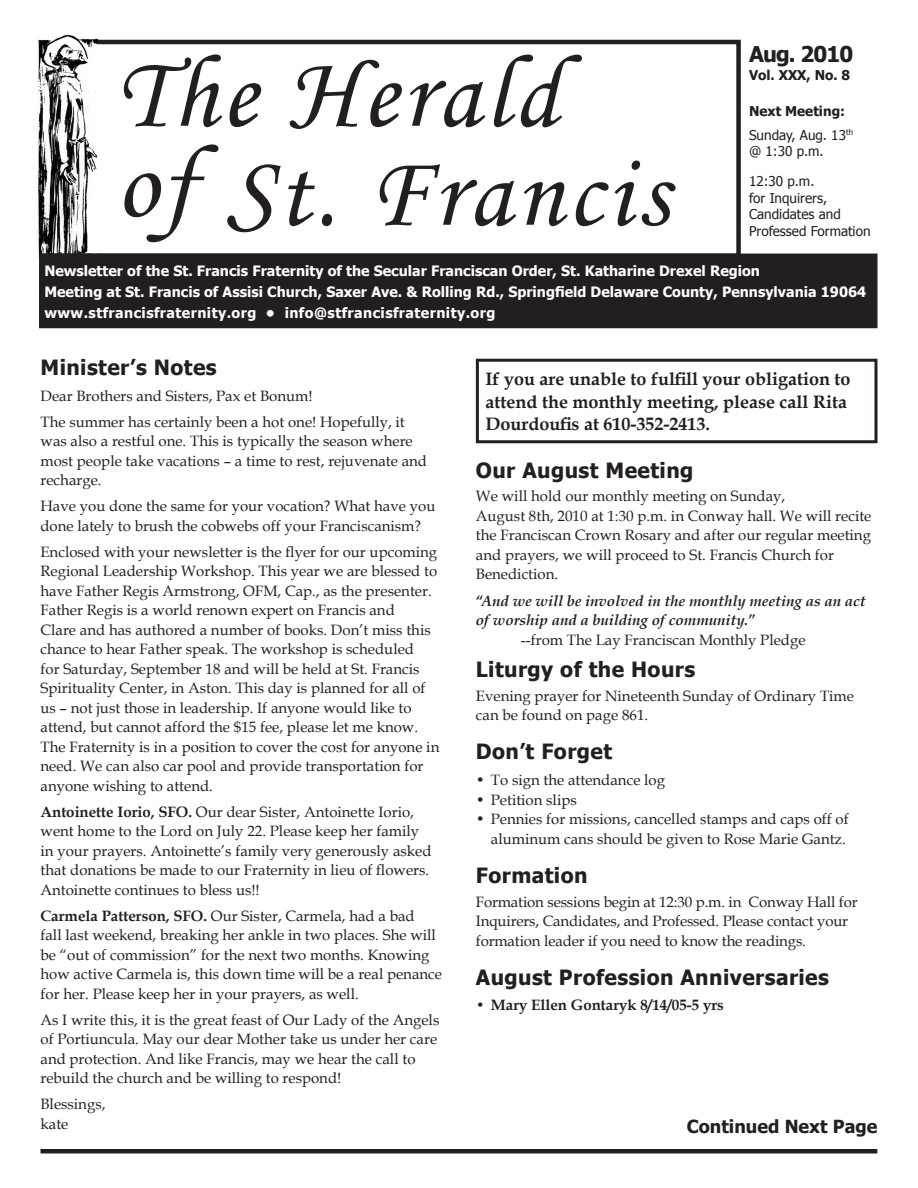
<style>
.page{position:relative;width:918px;height:1188px;background:#fff}
.page>*{position:absolute;margin:0;border:0;box-sizing:border-box;transform-origin:0 0}
.t1{font:103.5px/99px "Monotype Corsiva";letter-spacing:.04em;color:#231f20}
.t2{font:700 21.75px "Tahoma";letter-spacing:-.04em;color:#231f20}
.Article_Title{font:700 21px "Tahoma";letter-spacing:.02em;color:#231f20}
.Text{font:700 18px/22.5px "Book Antiqua";color:#231f20}
.t3{font:700 18px "Tahoma";color:#231f20}
.Text-2{font:15px/19.5px "Book Antiqua";color:#231f20}
.Text_after_header{font:15px/19.5px "Book Antiqua";color:#231f20}
.Bullets{font:15px/19.5px "Book Antiqua";color:#231f20;text-align:right}
.Text-3{font:italic 700 15px "Book Antiqua";color:#231f20}
.Bullets-2{font:700 15px "Book Antiqua";color:#231f20}
.t4{font:700 14.25px/21px "Tahoma";color:#fff}
.t5{font:700 14.25px "Tahoma";letter-spacing:.03em;color:#fff}
.t6{font:13.5px/16.5px "Tahoma";color:#231f20}
.t7{font:700 13.5px "Tahoma";color:#231f20}
.s1{font-weight:700}
.s2{font-style:normal}
</style>
<div class="page">
<div style="left:39px;top:40px;width:702px;height:218px;border:4px solid #231f20"></div>
<img style="left:38px;top:34px;width:60px;height:224px">
<div style="left:40px;top:254px;width:837px;height:73px;background:#231f20"></div>
<div style="left:39px;top:254px;width:839px;height:74px;border:2px solid #231f20"></div>
<div style="left:40px;top:1149px;width:837px;height:5px;background:#231f20"></div>
<div style="left:476px;top:359px;width:402px;height:84px;border:3px solid #231f20"></div>
<p class="t2" style="left:749px;top:38px;width:106px">Aug. 2010</p>
<p class="t7" style="left:749px;top:65px;width:103px">Vol. XXX, No. 8</p>
<p class="t7" style="left:749px;top:102px;width:97px">Next Meeting:</p>
<p class="t6" style="left:749px;top:126px;width:105px">Sunday, Aug. 13<sup>th </sup>@ 1:30 p.m.</p>
<p class="t6" style="left:749px;top:172px;width:123px">12:30 p.m.<br>for Inquirers,<br>Candidates and<br>Professed Formation</p>
<p class="t1" style="left:116px;top:45px;width:554px">The Herald<br>of St. Francis</p>
<p class="t4" style="left:44px;top:259px;width:823px">Newsletter of the St. Francis Fraternity of the Secular Franciscan Order, St. Katharine Drexel Region<br>Meeting at St. Francis of Assisi Church, Saxer Ave. &amp; Rolling Rd., Springfield Delaware County, Pennsylvania 19064</p>
<p class="t5" style="left:44px;top:302px;width:452px">www.stfrancisfraternity.org • info@stfrancisfraternity.org</p>
<p class="Article_Title" style="left:40px;top:352px;width:178px">Minister’s Notes</p>
<p class="Text-2" style="left:40px;top:386px;width:274px">Dear Brothers and Sisters, Pax et Bonum!</p>
<p class="Text-2" style="left:40px;top:412px;width:388px">The summer has certainly been a hot one! Hopefully, it was also a restful one. This is typically the season where most people take vacations – a time to rest, rejuvenate and recharge.</p>
<p class="Text-2" style="left:40px;top:496px;width:396px">Have you done the same for your vocation? What have you done lately to brush the cobwebs off your Franciscanism?</p>
<p class="Text-2" style="left:40px;top:542px;width:400px">Enclosed with your newsletter is the flyer for our upcoming Regional Leadership Workshop. This year we are blessed to have Father Regis Armstrong, OFM, Cap., as the presenter.<br>Father Regis is a world renown expert on Francis and<br>Clare and has authored a number of books. Don’t miss this chance to hear Father speak. The workshop is scheduled<br>for Saturday, September 18 and will be held at St. Francis Spirituality Center, in Aston. This day is planned for all of us – not just those in leadership. If anyone would like to attend, but cannot afford the $15 fee, please let me know.<br>The Fraternity is in a position to cover the cost for anyone in need. We can also car pool and provide transportation for anyone wishing to attend.</p>
<p class="Text-2" style="left:40px;top:801px;width:393px"><span class="s1">Antoinette Iorio, SFO.</span> Our dear Sister, Antoinette Iorio, went home to the Lord on July 22. Please keep her family in your prayers. Antoinette’s family very generously asked that donations be made to our Fraternity in lieu of flowers.<br>Antoinette continues to bless us!!</p>
<p class="Text-2" style="left:40px;top:905px;width:403px"><span class="s1">Carmela Patterson, SFO.</span> Our Sister, Carmela, had a bad<br>fall last weekend, breaking her ankle in two places. She will be “out of commission” for the next two months. Knowing how active Carmela is, this down time will be a real penance for her. Please keep her in your prayers, as well.</p>
<p class="Text-2" style="left:40px;top:1009px;width:400px">As I write this, it is the great feast of Our Lady of the Angels of Portiuncula. May our dear Mother take us under her care and protection. And like Francis, may we hear the call to rebuild the church and be willing to respond!</p>
<p class="Text-2" style="left:40px;top:1094px;width:66px">Blessings, kate</p>
<p class="Text" style="left:486px;top:368px;width:367px">If you are unable to fulfill your obligation to attend the monthly meeting, please call Rita<br>Dourdoufis at 610-352-2413.</p>
<p class="Article_Title" style="left:476px;top:455px;width:219px">Our August Meeting</p>
<p class="Text_after_header" style="left:476px;top:486px;width:397px">We will hold our monthly meeting on Sunday,<br>August 8th, 2010 at 1:30 p.m. in Conway hall. We will recite the Franciscan Crown Rosary and after our regular meeting and prayers, we will proceed to St. Francis Church for Benediction.</p>
<p class="Text-3" style="left:476px;top:590px;width:391px"><span class="s2">“</span>And we will be involved in the monthly meeting as an act</p>
<p class="Text-3" style="left:476px;top:610px;width:282px">of worship and a building of community.<span class="s2">”</span></p>
<p class="Text-2" style="left:521px;top:629px;width:286px">--from The Lay Franciscan Monthly Pledge</p>
<p class="Article_Title" style="left:476px;top:654px;width:221px">Liturgy of the Hours</p>
<p class="Text_after_header" style="left:476px;top:685px;width:380px">Evening prayer for Nineteenth Sunday of Ordinary Time can be found on page 861.</p>
<p class="Article_Title" style="left:476px;top:737px;width:138px">Don’t Forget</p>
<p class="Bullets" style="left:476px;top:770px;width:191px">• To sign the attendance log</p>
<p class="Bullets" style="left:476px;top:790px;width:102px">• Petition slips</p>
<p class="Bullets" style="left:476px;top:809px;width:374px">• Pennies for missions, cancelled stamps and caps off of aluminum cans should be given to Rose Marie Gantz.</p>
<p class="Article_Title" style="left:476px;top:861px;width:113px">Formation</p>
<p class="Text_after_header" style="left:476px;top:892px;width:383px">Formation sessions begin at 12:30 p.m. in Conway Hall for<br>Inquirers, Candidates, and Professed. Please contact your formation leader if you need to know the readings.</p>
<p class="Article_Title" style="left:476px;top:962px;width:355px">August Profession Anniversaries</p>
<p class="Bullets-2" style="left:476px;top:994px;width:250px">• Mary Ellen Gontaryk 8/14/05-5 yrs</p>
<p class="t3" style="left:687px;top:1114px;width:192px">Continued Next Page</p>
</div>
